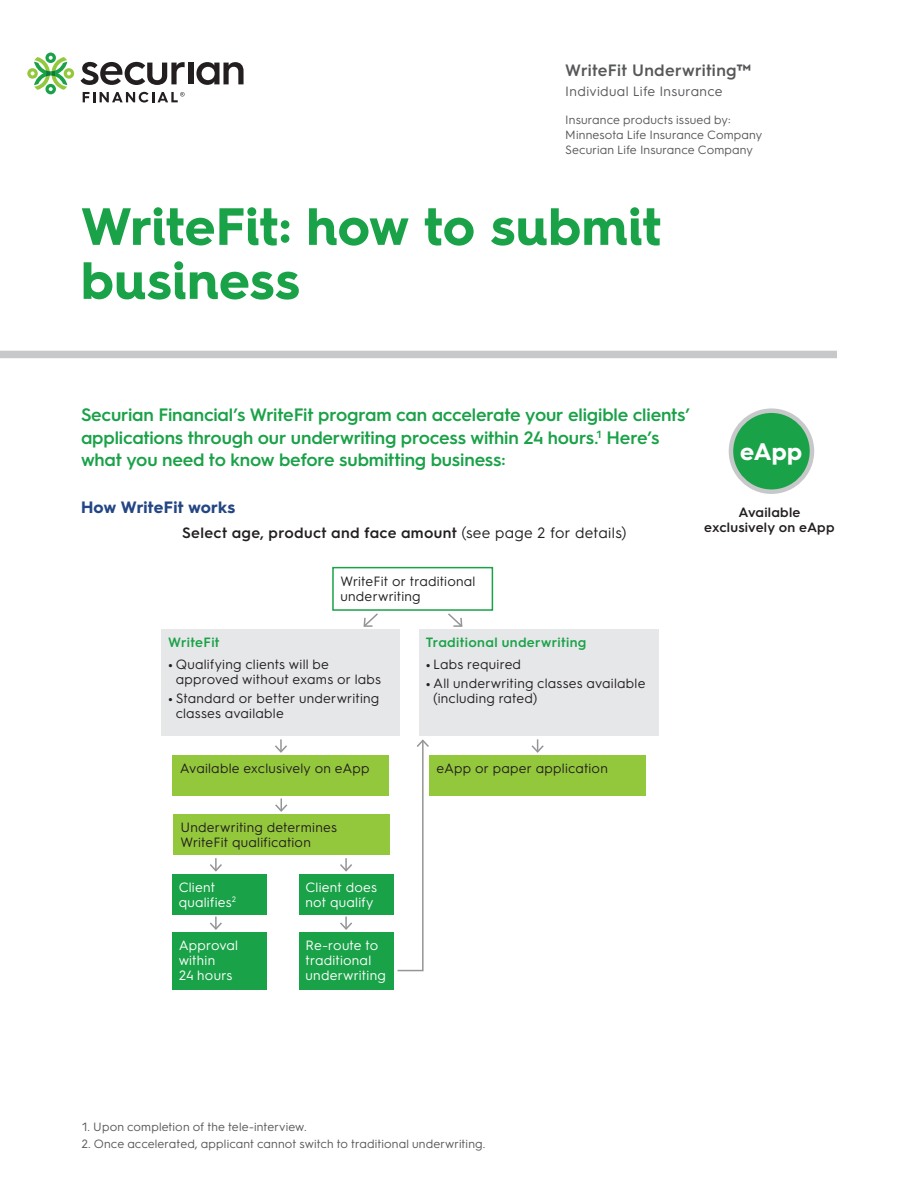
<style>
.page{position:relative;width:918px;height:1188px;background:#fff}
.page>*{position:absolute;margin:0;border:0;box-sizing:border-box;transform-origin:0 0}
.H1_-_Bold_35_36_LEAF_white_black{font:700 52.5px/54px "Hurme Geometric Sans 4";letter-spacing:.005em;color:#1aa248}
.CH2_-_Bold_14_18_BLK{font:700 24px "Hurme Geometric Sans 3";color:#fff}
.FL1_-_SemiBold_12_15_LEAF_slate_FLYER_ON{font:600 18px/22.5px "Hurme Geometric Sans 3";letter-spacing:-.01em;color:#1aa248}
.P1_-_SemiBold_11_12_SLATE{font:600 16.5px "Hurme Geometric Sans 3";letter-spacing:.015em;color:#57585a}
.SH1__-_Bold_11_13_WATER{font:700 16.5px "Hurme Geometric Sans 3";letter-spacing:.01em;color:#244684}
.SH2_-_SemiBold_10_13_BLK{font:600 15px "Hurme Geometric Sans 3";letter-spacing:.025em;color:#231f20}
.TB1__-_Reg_9_11_BLK{font:13.5px/15px "Hurme Geometric Sans 3";letter-spacing:.02em;color:#231f20}
.TB1__-_Reg_9_11_BLK-2{font:13.5px/15px "Hurme Geometric Sans 3";letter-spacing:.015em;color:#fff}
.CH1__-_Bold_12_14_Leaf{font:600 13.5px "Hurme Geometric Sans 3";letter-spacing:.025em;color:#1aa248}
.TB1__-_Reg_9_11_BLK-3{font:600 13.5px/15px "Hurme Geometric Sans 3";letter-spacing:.015em;color:#231f20;text-align:center}
.P2_-_Regular_9_10_SLATE{font:13.5px "Hurme Geometric Sans 3";letter-spacing:.025em;color:#57585a}
.D1__-_Reg_8_9_SLATE{font:12px "Hurme Geometric Sans 3";letter-spacing:.01em;color:#57585a}
.P3_-_Reg_8_10_SLATE{font:12px/15px "Hurme Geometric Sans 3";letter-spacing:.01em;color:#57585a}
.s1{font-weight:400}
.s2{font-weight:700}
</style>
<div class="page">
<svg style="left:27px;top:53px;width:47px;height:41px"></svg>
<svg style="left:81px;top:62px;width:104px;height:23px"></svg>
<div style="left:188px;top:63px;width:5px;height:21px;background:#231f20"></div>
<svg style="left:196px;top:62px;width:48px;height:23px"></svg>
<svg style="left:83px;top:92px;width:102px;height:11px"></svg>
<div style="left:0;top:351px;width:837px;height:7px;background:#c7c8ca"></div>
<div style="left:731px;top:411px;width:81px;height:81px;background:#1aa248;border-radius:50%"></div>
<div style="left:729px;top:408px;width:85px;height:86px;border:4px solid #c7c8ca;border-radius:50%"></div>
<div style="left:419px;top:629px;width:239px;height:107px;background:#e6e7e9"></div>
<div style="left:172px;top:874px;width:94px;height:41px;background:#1aa248"></div>
<div style="left:173px;top:755px;width:216px;height:41px;background:#94c83c"></div>
<div style="left:299px;top:874px;width:94px;height:41px;background:#1aa248"></div>
<div style="left:430px;top:755px;width:216px;height:41px;background:#94c83c"></div>
<div style="left:161px;top:629px;width:239px;height:107px;background:#e6e7e9"></div>
<div style="left:172px;top:933px;width:94px;height:57px;background:#1aa248"></div>
<svg style="left:275px;top:739px;width:12px;height:14px"></svg>
<svg style="left:275px;top:798px;width:13px;height:14px"></svg>
<svg style="left:210px;top:858px;width:12px;height:14px"></svg>
<svg style="left:340px;top:858px;width:12px;height:14px"></svg>
<svg style="left:210px;top:917px;width:12px;height:13px"></svg>
<svg style="left:340px;top:917px;width:12px;height:13px"></svg>
<svg style="left:531px;top:739px;width:13px;height:14px"></svg>
<svg style="left:363px;top:613px;width:15px;height:14px"></svg>
<svg style="left:448px;top:613px;width:15px;height:14px"></svg>
<svg style="left:397px;top:739px;width:33px;height:233px"></svg>
<div style="left:299px;top:932px;width:94px;height:57px;background:#1aa248"></div>
<div style="left:174px;top:814px;width:216px;height:41px;background:#94c83c"></div>
<div style="left:332px;top:567px;width:161px;height:44px;border:2px solid #1aa248"></div>
<p class="P1_-_SemiBold_11_12_SLATE" style="left:565px;top:59px;width:187px">WriteFit Underwriting™</p>
<p class="P2_-_Regular_9_10_SLATE" style="left:565px;top:82px;width:159px">Individual Life Insurance</p>
<p class="P3_-_Reg_8_10_SLATE" style="left:565px;top:112px;width:199px">Insurance products issued by:<br>Minnesota Life Insurance Company<br>Securian Life Insurance Company</p>
<p class="H1_-_Bold_35_36_LEAF_white_black" style="left:81px;top:199px;width:581px">WriteFit: how to submit business</p>
<p class="FL1_-_SemiBold_12_15_LEAF_slate_FLYER_ON" style="left:81px;top:403px;width:611px">Securian Financial’s WriteFit program can accelerate your eligible clients’ applications through our underwriting process within 24 hours.<sup>1</sup> Here’s what you need to know before submitting business:</p>
<p class="SH1__-_Bold_11_13_WATER" style="left:81px;top:496px;width:156px">How WriteFit works</p>
<p class="SH2_-_SemiBold_10_13_BLK" style="left:182px;top:522px;width:446px">Select age, product and face amount <span class="s1">(see page 2 for details)</span></p>
<p class="TB1__-_Reg_9_11_BLK" style="left:340px;top:573px;width:137px">WriteFit or traditional underwriting</p>
<p class="CH1__-_Bold_12_14_Leaf" style="left:168px;top:633px;width:53px">WriteFit</p>
<p class="TB1__-_Reg_9_11_BLK" style="left:176px;top:656px;width:207px;text-indent:-8px"><span class="s2">•</span> Qualifying clients will be approved without exams or labs</p>
<p class="TB1__-_Reg_9_11_BLK" style="left:176px;top:690px;width:205px;text-indent:-8px"><span class="s2">•</span> Standard or better underwriting classes available</p>
<p class="CH1__-_Bold_12_14_Leaf" style="left:426px;top:633px;width:162px">Traditional underwriting</p>
<p class="TB1__-_Reg_9_11_BLK" style="left:426px;top:656px;width:97px"><span class="s2">•</span> Labs required</p>
<p class="TB1__-_Reg_9_11_BLK" style="left:433px;top:675px;width:214px;text-indent:-8px"><span class="s2">•</span> All underwriting classes available (including rated)</p>
<p class="CH2_-_Bold_14_18_BLK" style="left:740px;top:435px;width:64px">eApp</p>
<p class="TB1__-_Reg_9_11_BLK-3" style="left:704px;top:504px;width:132px">Available exclusively on eApp</p>
<p class="TB1__-_Reg_9_11_BLK" style="left:180px;top:760px;width:192px">Available exclusively on eApp</p>
<p class="TB1__-_Reg_9_11_BLK" style="left:436px;top:760px;width:173px">eApp or paper application</p>
<p class="TB1__-_Reg_9_11_BLK" style="left:180px;top:819px;width:158px">Underwriting determines<br>WriteFit qualification</p>
<p class="TB1__-_Reg_9_11_BLK-2" style="left:179px;top:878px;width:59px">Client qualifies<sup>2</sup></p>
<p class="TB1__-_Reg_9_11_BLK-2" style="left:306px;top:878px;width:73px">Client does not qualify</p>
<p class="TB1__-_Reg_9_11_BLK-2" style="left:179px;top:937px;width:61px">Approval within<br>24 hours</p>
<p class="TB1__-_Reg_9_11_BLK-2" style="left:306px;top:937px;width:82px">Re-route to traditional underwriting</p>
<p class="D1__-_Reg_8_9_SLATE" style="left:81px;top:1118px;width:227px">1. Upon completion of the tele-interview.</p>
<p class="D1__-_Reg_8_9_SLATE" style="left:81px;top:1135px;width:406px">2. Once accelerated, applicant cannot switch to traditional underwriting.</p>
</div>
